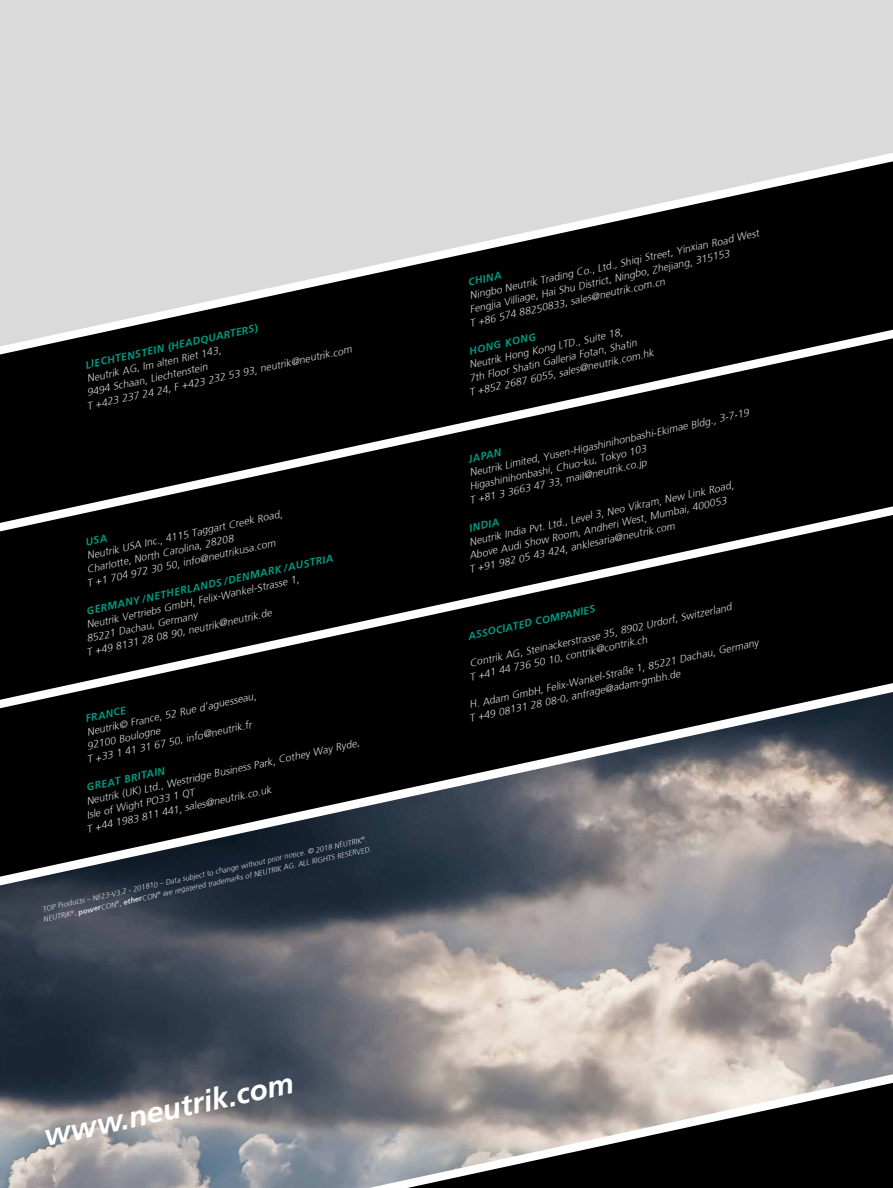
<style>
.page{position:relative;width:893px;height:1188px;background:#fff}
.page>*{position:absolute;margin:0;border:0;box-sizing:border-box;transform-origin:0 0}
.t1{font:italic 700 30px "Frutiger";color:#fff}
.t2{font:italic 300 10.5px/13.5px "Frutiger";color:#dadada}
.t3{font:italic 700 10.5px "Frutiger";color:#009982}
.t4{font:italic 300 7.5px/10.5px "Frutiger";color:#dadada}
.s1{font-weight:700}
</style>
<div class="page">
<div style="left:0;top:346px;width:893px;height:169px;background:#000"></div>
<div style="left:0;top:515px;width:893px;height:177px;background:#000"></div>
<img style="left:0;top:692px;width:893px;height:496px">
<svg style="left:0;top:0;width:893px;height:346px;background:#a3a3a3"></svg>
<svg style="left:86px;top:534px;width:21px;height:12px"></svg>
<p class="t3" style="left:84px;top:359px;width:177px;rotate:-12deg">LIECHTENSTEIN (HEADQUARTERS)</p>
<p class="t2" style="left:80px;top:373px;width:272px;text-indent:6px;rotate:-12deg">Neutrik AG, Im alten Riet 143,<br>9494 Schaan, Liechtenstein<br>T +423 237 24 24, F +423 232 53 93, neutrik@neutrik.com</p>
<p class="t2" style="left:80px;top:550px;width:207px;text-indent:6px;rotate:-12deg">Neutrik USA Inc., 4115 Taggart Creek Road,<br>Charlotte, North Carolina, 28208<br>T +1 704 972 30 50, info@neutrikusa.com</p>
<p class="t3" style="left:85px;top:605px;width:254px;rotate:-12deg">GERMANY / NETHERLANDS / DENMARK / AUSTRIA</p>
<p class="t2" style="left:79px;top:619px;width:224px;text-indent:6px;rotate:-12deg">Neutrik Vertriebs GmbH, Felix-Wankel-Strasse 1,<br>85221 Dachau, Germany<br>T +49 8131 28 08 90, neutrik@neutrik.de</p>
<p class="t2" style="left:80px;top:727px;width:180px;text-indent:6px;rotate:-12deg">Neutrik© France, 52 Rue d'aguesseau,<br>92100 Boulogne<br>T +33 1 41 31 67 50, info@neutrik.fr</p>
<p class="t3" style="left:85px;top:781px;width:81px;rotate:-12deg">GREAT BRITAIN</p>
<p class="t3" style="left:84px;top:713px;width:43px;rotate:-12deg">FRANCE</p>
<p class="t2" style="left:79px;top:795px;width:286px;text-indent:6px;rotate:-12deg">Neutrik (UK) Ltd., Westridge Business Park, Cothey Way Ryde,<br>Isle of Wight PO33 1 QT<br>T +44 1983 811 441, sales@neutrik.co.uk</p>
<p class="t4" style="left:40px;top:904px;width:337px;rotate:-12deg">TOP Products – NF23-V3.2 - 201810 – Data subject to change without prior notice. © 2018 NEUTRIK<sup>®</sup>.<br>NEUTRIK<sup>®</sup>, <span class="s1">power</span>CON<sup>®</sup>, <span class="s1">ether</span>CON<sup>®</sup> are registered trademarks of NEUTRIK AG. ALL RIGHTS RESERVED.</p>
<h1 class="t1" style="left:41px;top:1118px;width:256px;rotate:-12deg">www.neutrik.com</h1>
<p class="t2" style="left:462px;top:290px;width:303px;text-indent:6px;rotate:-12deg">Ningbo Neutrik Trading Co., Ltd., Shiqi Street, Yinxian Road West<br>Fengjia Villiage, Hai Shu District, Ningbo, Zhejiang, 315153<br>T +86 574 88250833, sales@neutrik.com.cn</p>
<p class="t3" style="left:468px;top:345px;width:69px;rotate:-12deg">HONG KONG</p>
<p class="t3" style="left:467px;top:276px;width:35px;rotate:-12deg">CHINA</p>
<p class="t2" style="left:462px;top:359px;width:190px;text-indent:6px;rotate:-12deg">Neutrik Hong Kong LTD., Suite 18,<br>7th Floor Shatin Galleria Fotan, Shatin<br>T +852 2687 6055, sales@neutrik.com.hk</p>
<p class="t2" style="left:462px;top:467px;width:293px;text-indent:6px;rotate:-12deg">Neutrik Limited, Yusen-Higashinihonbashi-Ekimae Bldg., 3-7-19<br>Higashinihonbashi, Chuo-ku, Tokyo 103<br>T +81 3 3663 47 33, mail@neutrik.co.jp</p>
<p class="t3" style="left:468px;top:522px;width:32px;rotate:-12deg">INDIA</p>
<p class="t3" style="left:467px;top:453px;width:35px;rotate:-12deg">JAPAN</p>
<p class="t2" style="left:462px;top:536px;width:278px;text-indent:6px;rotate:-12deg">Neutrik India Pvt. Ltd., Level 3, Neo Vikram, New Link Road,<br>Above Audi Show Room, Andheri West, Mumbai, 400053<br>T +91 982 05 43 424, anklesaria@neutrik.com</p>
<p class="t2" style="left:465px;top:657px;width:272px;rotate:-12deg">Contrik AG, Steinackerstrasse 35, 8902 Urdorf, Switzerland<br>T +41 44 736 50 10, contrik@contrik.ch</p>
<p class="t3" style="left:467px;top:630px;width:131px;rotate:-12deg">ASSOCIATED COMPANIES</p>
<p class="t2" style="left:465px;top:698px;width:300px;rotate:-12deg">H. Adam GmbH, Felix-Wankel-Straße 1, 85221 Dachau, Germany<br>T +49 08131 28 08-0, anfrage@adam-gmbh.de</p>
</div>
